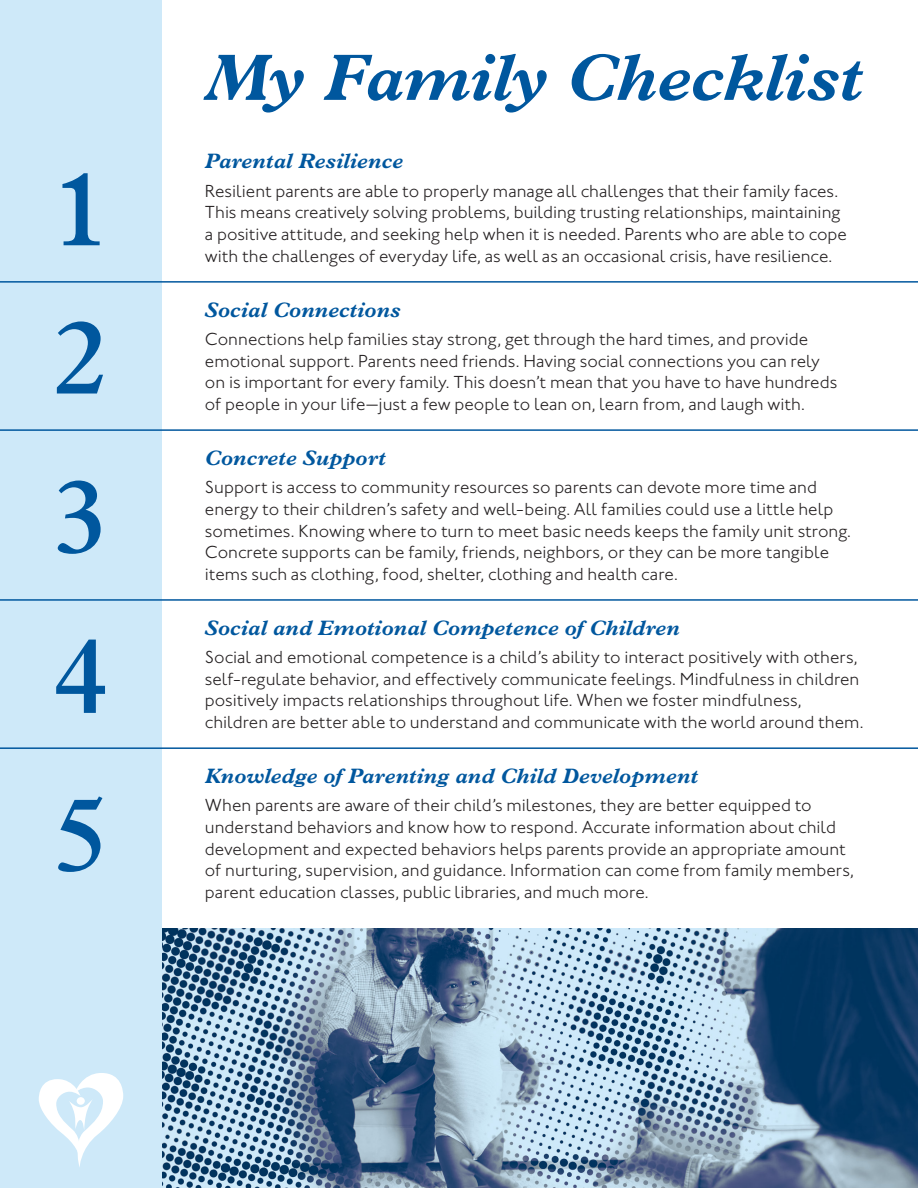
<style>
.page{position:relative;width:918px;height:1188px;background:#fff}
.page>*{position:absolute;margin:0;border:0;box-sizing:border-box;transform-origin:0 0}
.t1{font:600 108px "Plantin MT Pro";color:#00579e}
.t2{font:italic 700 66px "Plantin MT Pro";color:#00579e}
.t3{font:italic 700 21px "Plantin MT Pro";letter-spacing:.005em;color:#00579e}
.t4{font:300 18px/21.6px "Johnston ITC Std";color:#231f20}
</style>
<div class="page">
<div style="left:0;top:0;width:162px;height:1188px;background:#cee9f9"></div>
<img style="left:162px;top:929px;width:756px;height:259px">
<hr style="left:0;top:281px;width:918px;height:2px;background:#00579e">
<hr style="left:0;top:429px;width:918px;height:2px;background:#00579e">
<hr style="left:0;top:599px;width:918px;height:2px;background:#00579e">
<hr style="left:0;top:747px;width:918px;height:2px;background:#00579e">
<svg style="left:39px;top:1073px;width:84px;height:94px"></svg>
<p class="t1" style="left:52px;top:145px;width:59px">1</p>
<p class="t1" style="left:52px;top:294px;width:59px">2</p>
<p class="t1" style="left:52px;top:453px;width:59px">3</p>
<p class="t1" style="left:52px;top:612px;width:59px">4</p>
<p class="t1" style="left:52px;top:771px;width:59px">5</p>
<p class="t2" style="left:205px;top:38px;width:659px">My Family Checklist</p>
<p class="t3" style="left:205px;top:149px;width:200px">Parental Resilience</p>
<p class="t4" style="left:205px;top:180px;width:644px">Resilient parents are able to properly manage all challenges that their family faces.<br>This means creatively solving problems, building trusting relationships, maintaining a positive attitude, and seeking help when it is needed. Parents who are able to cope with the challenges of everyday life, as well as an occasional crisis, have resilience.</p>
<p class="t3" style="left:205px;top:297px;width:197px">Social Connections</p>
<p class="t4" style="left:205px;top:328px;width:634px">Connections help families stay strong, get through the hard times, and provide emotional support. Parents need friends. Having social connections you can rely on is important for every family. This doesn’t mean that you have to have hundreds of people in your life—just a few people to lean on, learn from, and laugh with.</p>
<p class="t3" style="left:205px;top:445px;width:182px">Concrete Support</p>
<p class="t4" style="left:205px;top:477px;width:648px">Support is access to community resources so parents can devote more time and energy to their children’s safety and well-being. All families could use a little help sometimes. Knowing where to turn to meet basic needs keeps the family unit strong.<br>Concrete supports can be family, friends, neighbors, or they can be more tangible items such as clothing, food, shelter, clothing and health care.</p>
<p class="t3" style="left:205px;top:615px;width:476px">Social and Emotional Competence of Children</p>
<p class="t4" style="left:205px;top:646px;width:660px">Social and emotional competence is a child’s ability to interact positively with others, self-regulate behavior, and effectively communicate feelings. Mindfulness in children positively impacts relationships throughout life. When we foster mindfulness, children are better able to understand and communicate with the world around them.</p>
<p class="t3" style="left:205px;top:763px;width:495px">Knowledge of Parenting and Child Development</p>
<p class="t4" style="left:205px;top:795px;width:651px">When parents are aware of their child’s milestones, they are better equipped to understand behaviors and know how to respond. Accurate information about child development and expected behaviors helps parents provide an appropriate amount of nurturing, supervision, and guidance. Information can come from family members, parent education classes, public libraries, and much more.</p>
</div>
